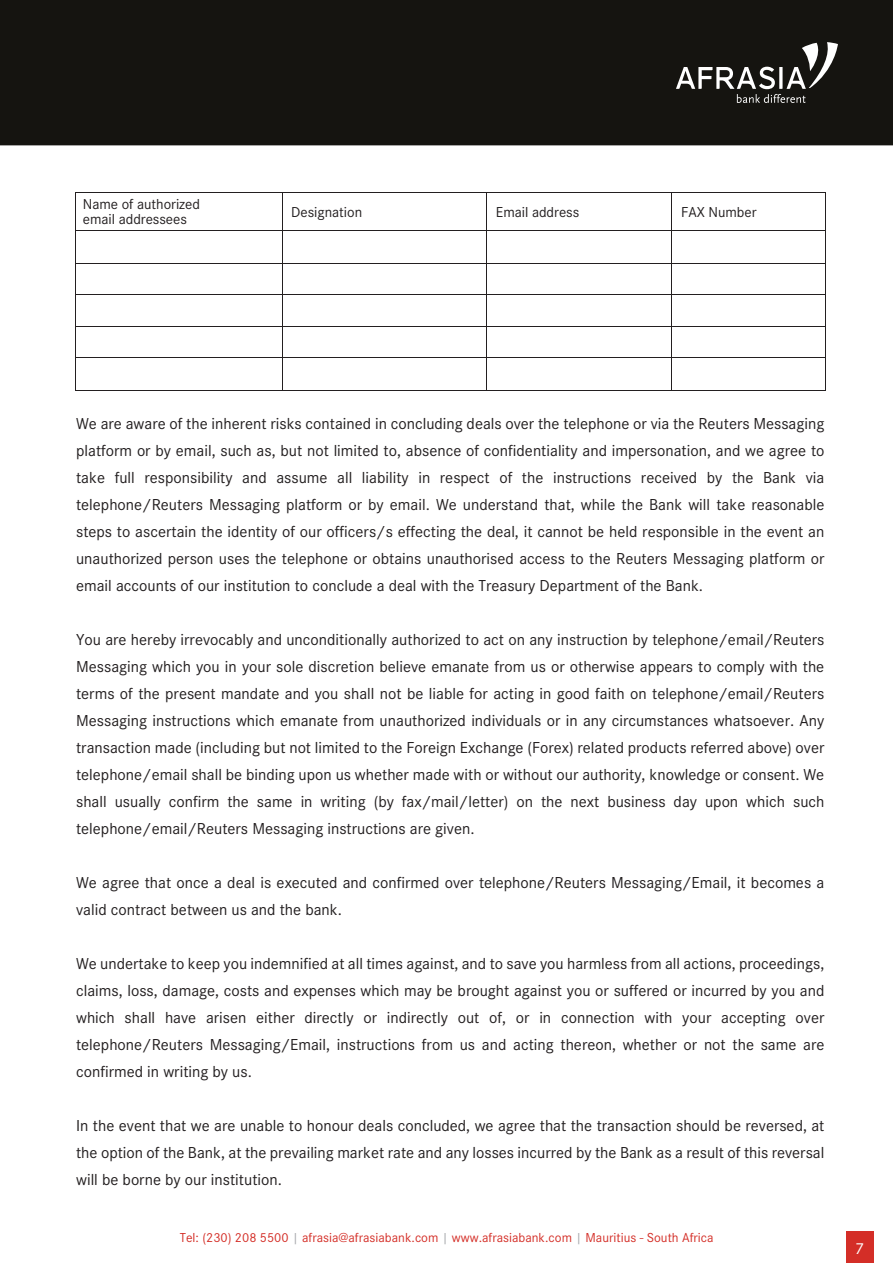
<style>
.page{position:relative;width:893px;height:1263px;background:#fff}
.page>*{position:absolute;margin:0;border:0;box-sizing:border-box;transform-origin:0 0}
.t1{font:16.5px/27px "Corporate S";color:#231f20;text-align:justify}
.t2{font:16.5px "Corporate S";color:#fff}
.t3{font:15px/15px "Corporate S";letter-spacing:-.005em;color:#231f20}
.t4{font:13.5px "Corporate S";color:#d42e27}
.s1{color:#a6a8ab}
</style>
<div class="page">
<div style="left:0;top:0;width:893px;height:145px;background:#151410"></div>
<svg style="left:676px;top:42px;width:162px;height:61px"></svg>
<div style="left:846px;top:1232px;width:27px;height:31px;background:#d42e27"></div>
<hr style="left:76px;top:192px;width:206px;height:1px;background:#231f20">
<hr style="left:283px;top:192px;width:203px;height:1px;background:#231f20">
<hr style="left:487px;top:192px;width:184px;height:1px;background:#231f20">
<hr style="left:672px;top:192px;width:153px;height:1px;background:#231f20">
<hr style="left:75px;top:193px;width:1px;height:38px;background:#231f20">
<hr style="left:282px;top:193px;width:1px;height:38px;background:#231f20">
<hr style="left:486px;top:193px;width:1px;height:38px;background:#231f20">
<hr style="left:671px;top:193px;width:1px;height:38px;background:#231f20">
<hr style="left:825px;top:193px;width:1px;height:38px;background:#231f20">
<hr style="left:76px;top:231px;width:206px;height:1px;background:#231f20">
<hr style="left:283px;top:231px;width:203px;height:1px;background:#231f20">
<hr style="left:487px;top:231px;width:184px;height:1px;background:#231f20">
<hr style="left:672px;top:231px;width:153px;height:1px;background:#231f20">
<hr style="left:75px;top:231px;width:1px;height:32px;background:#231f20">
<hr style="left:282px;top:231px;width:1px;height:32px;background:#231f20">
<hr style="left:486px;top:231px;width:1px;height:32px;background:#231f20">
<hr style="left:671px;top:231px;width:1px;height:32px;background:#231f20">
<hr style="left:825px;top:231px;width:1px;height:32px;background:#231f20">
<hr style="left:76px;top:263px;width:206px;height:1px;background:#231f20">
<hr style="left:283px;top:263px;width:203px;height:1px;background:#231f20">
<hr style="left:487px;top:263px;width:184px;height:1px;background:#231f20">
<hr style="left:672px;top:263px;width:153px;height:1px;background:#231f20">
<hr style="left:75px;top:264px;width:1px;height:30px;background:#231f20">
<hr style="left:282px;top:264px;width:1px;height:30px;background:#231f20">
<hr style="left:486px;top:264px;width:1px;height:30px;background:#231f20">
<hr style="left:671px;top:264px;width:1px;height:30px;background:#231f20">
<hr style="left:825px;top:264px;width:1px;height:30px;background:#231f20">
<hr style="left:76px;top:294px;width:206px;height:1px;background:#231f20">
<hr style="left:283px;top:294px;width:203px;height:1px;background:#231f20">
<hr style="left:487px;top:294px;width:184px;height:1px;background:#231f20">
<hr style="left:672px;top:294px;width:153px;height:1px;background:#231f20">
<hr style="left:75px;top:295px;width:1px;height:31px;background:#231f20">
<hr style="left:282px;top:295px;width:1px;height:31px;background:#231f20">
<hr style="left:486px;top:295px;width:1px;height:31px;background:#231f20">
<hr style="left:671px;top:295px;width:1px;height:31px;background:#231f20">
<hr style="left:825px;top:295px;width:1px;height:31px;background:#231f20">
<hr style="left:76px;top:326px;width:206px;height:1px;background:#231f20">
<hr style="left:283px;top:326px;width:203px;height:1px;background:#231f20">
<hr style="left:487px;top:326px;width:184px;height:1px;background:#231f20">
<hr style="left:672px;top:326px;width:153px;height:1px;background:#231f20">
<hr style="left:75px;top:327px;width:1px;height:30px;background:#231f20">
<hr style="left:282px;top:327px;width:1px;height:30px;background:#231f20">
<hr style="left:486px;top:327px;width:1px;height:30px;background:#231f20">
<hr style="left:671px;top:327px;width:1px;height:30px;background:#231f20">
<hr style="left:825px;top:327px;width:1px;height:30px;background:#231f20">
<hr style="left:76px;top:357px;width:206px;height:1px;background:#231f20">
<hr style="left:283px;top:357px;width:203px;height:1px;background:#231f20">
<hr style="left:487px;top:357px;width:184px;height:1px;background:#231f20">
<hr style="left:672px;top:357px;width:153px;height:1px;background:#231f20">
<hr style="left:75px;top:358px;width:1px;height:32px;background:#231f20">
<hr style="left:76px;top:390px;width:206px;height:1px;background:#231f20">
<hr style="left:282px;top:358px;width:1px;height:32px;background:#231f20">
<hr style="left:283px;top:390px;width:203px;height:1px;background:#231f20">
<hr style="left:486px;top:358px;width:1px;height:32px;background:#231f20">
<hr style="left:487px;top:390px;width:184px;height:1px;background:#231f20">
<hr style="left:671px;top:358px;width:1px;height:32px;background:#231f20">
<hr style="left:672px;top:390px;width:153px;height:1px;background:#231f20">
<hr style="left:825px;top:358px;width:1px;height:32px;background:#231f20">
<p class="t3" style="left:83px;top:196px;width:119px">Name of authorized email addressees</p>
<p class="t3" style="left:291px;top:204px;width:72px">Designation</p>
<p class="t3" style="left:496px;top:204px;width:85px">Email address</p>
<p class="t3" style="left:681px;top:204px;width:77px">FAX Number</p>
<p class="t1" style="left:76px;top:410px;width:750px">We are aware of the inherent risks contained in concluding deals over the telephone or via the Reuters Messaging platform or by email, such as, but not limited to, absence of confidentiality and impersonation, and we agree to take full responsibility and assume all liability in respect of the instructions received by the Bank via telephone/Reuters Messaging platform or by email. We understand that, while the Bank will take reasonable steps to ascertain the identity of our officers/s effecting the deal, it cannot be held responsible in the event an unauthorized person uses the telephone or obtains unauthorised access to the Reuters Messaging platform or email accounts of our institution to conclude a deal with the Treasury Department of the Bank.</p>
<p class="t1" style="left:76px;top:626px;width:750px">You are hereby irrevocably and unconditionally authorized to act on any instruction by telephone/email/Reuters Messaging which you in your sole discretion believe emanate from us or otherwise appears to comply with the terms of the present mandate and you shall not be liable for acting in good faith on telephone/email/Reuters Messaging instructions which emanate from unauthorized individuals or in any circumstances whatsoever. Any transaction made (including but not limited to the Foreign Exchange (Forex) related products referred above) over telephone/email shall be binding upon us whether made with or without our authority, knowledge or consent. We shall usually confirm the same in writing (by fax/mail/letter) on the next business day upon which such telephone/email/Reuters Messaging instructions are given.</p>
<p class="t1" style="left:76px;top:869px;width:750px">We agree that once a deal is executed and confirmed over telephone/Reuters Messaging/Email, it becomes a valid contract between us and the bank.</p>
<p class="t1" style="left:76px;top:950px;width:750px">We undertake to keep you indemnified at all times against, and to save you harmless from all actions, proceedings, claims, loss, damage, costs and expenses which may be brought against you or suffered or incurred by you and which shall have arisen either directly or indirectly out of, or in connection with your accepting over telephone/Reuters Messaging/Email, instructions from us and acting thereon, whether or not the same are confirmed in writing by us.</p>
<p class="t1" style="left:76px;top:1112px;width:750px">In the event that we are unable to honour deals concluded, we agree that the transaction should be reversed, at the option of the Bank, at the prevailing market rate and any losses incurred by the Bank as a result of this reversal will be borne by our institution.</p>
<p class="t4" style="left:180px;top:1230px;width:535px">Tel: (230) 208 5500 <span class="s1">|</span> afrasia@afrasiabank.com <span class="s1">|</span> www.afrasiabank.com <span class="s1">|</span> Mauritius - South Africa</p>
<p class="t2" style="left:855px;top:1239px;width:10px">7</p>
</div>
